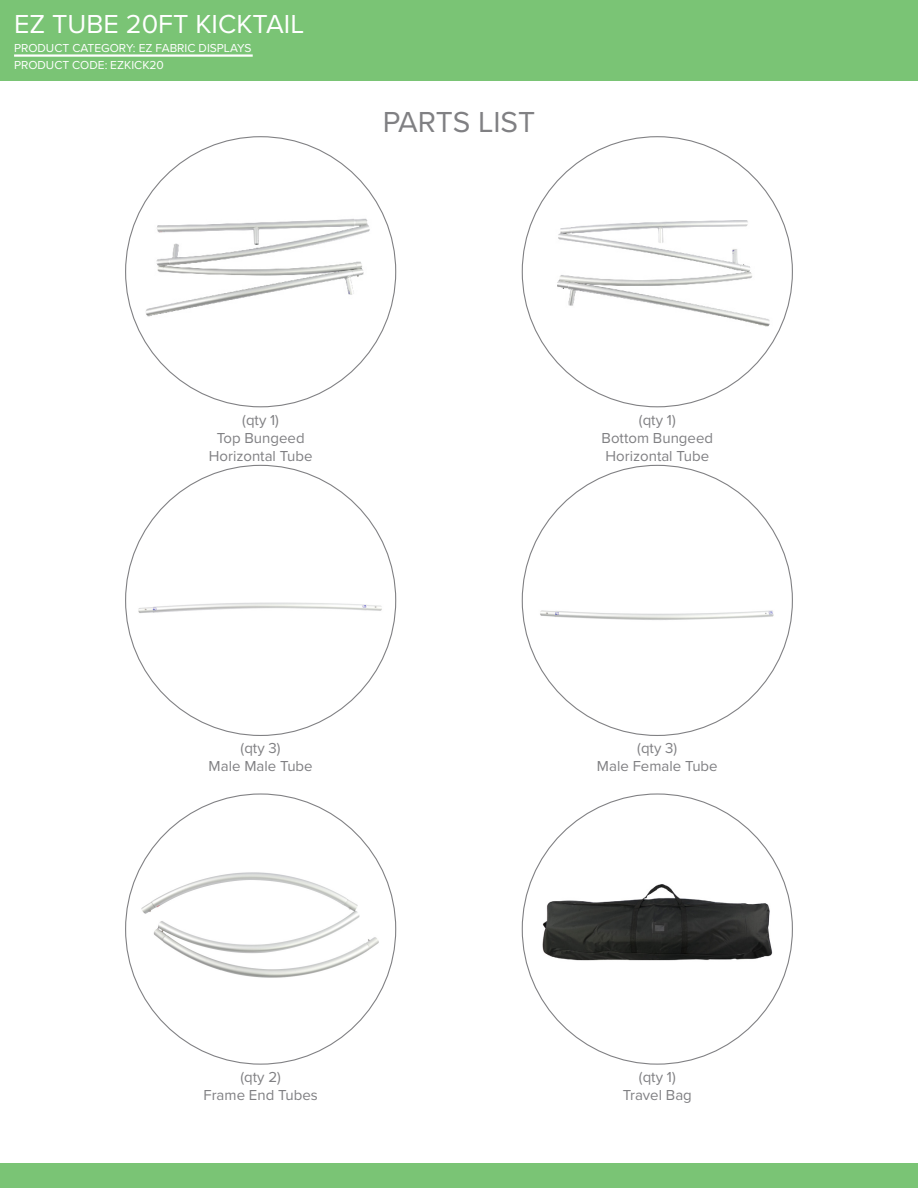
<style>
.page{position:relative;width:918px;height:1188px;background:#fff}
.page>*{position:absolute;margin:0;border:0;box-sizing:border-box;transform-origin:0 0}
.Category_Sub_Title_2{font:30px "Proxima Nova";letter-spacing:-.005em;color:#808083}
.Category_Sub_Title_2-2{font:27px "Proxima Nova";color:#fff}
.t1{font:15px "Proxima Nova";color:#808083}
.top_page_name_regula{font:12px "Proxima Nova";color:#fff}
</style>
<div class="page">
<div style="left:0;top:0;width:918px;height:81px;background:#7ac475"></div>
<hr style="left:14px;top:54px;width:239px;height:3px;background:#fff">
<div style="left:0;top:1164px;width:918px;height:24px;background:#7ac475"></div>
<img style="left:139px;top:808px;width:243px;height:242px">
<img style="left:138px;top:602px;width:244px;height:11px">
<img style="left:145px;top:156px;width:231px;height:230px">
<img style="left:540px;top:812px;width:235px;height:234px">
<img style="left:542px;top:160px;width:231px;height:231px">
<img style="left:540px;top:610px;width:234px;height:10px">
<p class="Category_Sub_Title_2-2" style="left:14px;top:4px;width:292px">EZ TUBE 20FT KICKTAIL</p>
<p class="top_page_name_regula" style="left:14px;top:56px;width:151px">PRODUCT CODE: EZKICK20</p>
<p class="top_page_name_regula" style="left:14px;top:39px;width:239px">PRODUCT CATEGORY: EZ FABRIC DISPLAYS</p>
<p class="Category_Sub_Title_2" style="left:383px;top:100px;width:154px">PARTS LIST</p>
<p class="t1" style="left:242px;top:409px;width:38px">(qty 1)</p>
<p class="t1" style="left:217px;top:427px;width:89px">Top Bungeed</p>
<p class="t1" style="left:209px;top:445px;width:105px">Horizontal Tube</p>
<p class="t1" style="left:241px;top:737px;width:42px">(qty 3)</p>
<p class="t1" style="left:209px;top:755px;width:106px">Male Male Tube</p>
<p class="t1" style="left:639px;top:409px;width:38px">(qty 1)</p>
<p class="t1" style="left:602px;top:427px;width:113px">Bottom Bungeed</p>
<p class="t1" style="left:605px;top:445px;width:105px">Horizontal Tube</p>
<p class="t1" style="left:637px;top:737px;width:42px">(qty 3)</p>
<p class="t1" style="left:597px;top:755px;width:122px">Male Female Tube</p>
<p class="t1" style="left:240px;top:1065px;width:42px">(qty 2)</p>
<p class="t1" style="left:203px;top:1083px;width:116px">Frame End Tubes</p>
<p class="t1" style="left:639px;top:1065px;width:38px">(qty 1)</p>
<p class="t1" style="left:623px;top:1083px;width:71px">Travel Bag</p>
</div>
